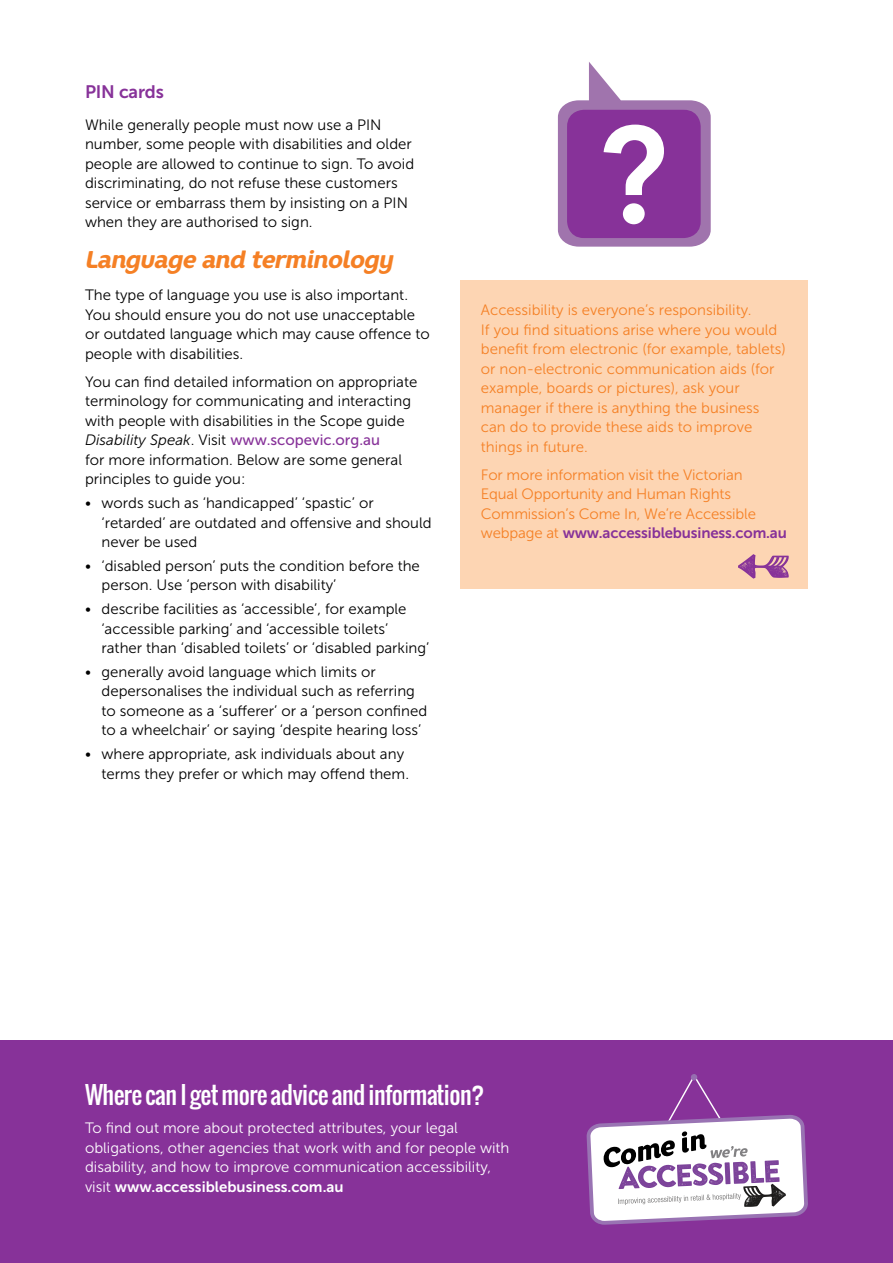
<style>
.page{position:relative;width:893px;height:1263px;background:#fff}
.page>*{position:absolute;margin:0;border:0;box-sizing:border-box;transform-origin:0 0}
.t1{font:800 136.2px "Avenir LT Std";color:#fff}
.t2{font:24px "Oswald";letter-spacing:-.02em;color:#fff}
.t3{font:italic 800 24px "Core Rhino 75";letter-spacing:-.04em;color:#f58025}
.t4{font:18px "Museo Sans 700";letter-spacing:-.01em;color:#873299}
.t5{font:15px/19.5px "Museo Sans 300";color:#000}
.t6{font:15px/19.5px "Museo Sans 300";color:#f58025}
.t7{font:15px/19.5px "Museo Sans 300";color:#fff}
.t8{font:15px "Museo Sans 500";color:#873299}
.t9{font:15px "Museo Sans 700";letter-spacing:-.01em;color:#873299}
.t10{font:15px "Museo Sans 700";color:#fff}
.s1{font-family:"Museo Sans 300";font-style:italic;color:#000}
.s2{font-family:"Museo Sans 300";color:#000}
.s3{font-family:"Museo Sans 300";color:#f58025}
.s4{font-family:"Museo Sans 300"}
</style>
<div class="page">
<div style="left:460px;top:281px;width:348px;height:308px;background:#fdd5b3"></div>
<svg style="left:738px;top:554px;width:51px;height:25px"></svg>
<svg style="left:558px;top:62px;width:153px;height:185px"></svg>
<div style="left:570px;top:112px;width:128px;height:123px;background:#873299;border-radius:14px"></div>
<div style="left:567px;top:110px;width:134px;height:128px;border:5px solid #873299;border-radius:14px"></div>
<div style="left:0;top:1041px;width:893px;height:222px;background:#873299"></div>
<svg style="left:587px;top:1074px;width:221px;height:151px"></svg>
<p class="t4" style="left:85px;top:81px;width:80px">PIN cards</p>
<p class="t5" style="left:85px;top:115px;width:331px">While generally people must now use a PIN number, some people with disabilities and older people are allowed to continue to sign. To avoid discriminating, do not refuse these customers service or embarrass them by insisting on a PIN when they are authorised to sign.</p>
<h2 class="t3" style="left:85px;top:244px;width:310px">Language and terminology</h2>
<p class="t5" style="left:85px;top:285px;width:346px">The type of language you use is also important.<br>You should ensure you do not use unacceptable or outdated language which may cause offence to people with disabilities.</p>
<p class="t5" style="left:85px;top:372px;width:334px">You can find detailed information on appropriate terminology for communicating and interacting with people with disabilities in the Scope guide</p>
<p class="t8" style="left:85px;top:432px;width:297px"><span class="s1">Disability Speak</span><span class="s2">. Visit</span> www.scopevic.org.au</p>
<p class="t5" style="left:85px;top:450px;width:319px">for more information. Below are some general principles to guide you:</p>
<p class="t5" style="left:102px;top:493px;width:332px;text-indent:-16px">• words such as ‘handicapped’ ‘spastic’ or ‘retarded’ are outdated and offensive and should never be used</p>
<p class="t5" style="left:102px;top:556px;width:320px;text-indent:-16px">• ‘disabled person’ puts the condition before the person. Use ‘person with disability’</p>
<p class="t5" style="left:102px;top:599px;width:329px;text-indent:-16px">• describe facilities as ‘accessible’, for example ‘accessible parking’ and ‘accessible toilets’ rather than ‘disabled toilets’ or ‘disabled parking’</p>
<p class="t5" style="left:102px;top:662px;width:327px;text-indent:-16px">• generally avoid language which limits or depersonalises the individual such as referring to someone as a ‘sufferer’ or a ‘person confined to a wheelchair’ or saying ‘despite hearing loss’</p>
<p class="t5" style="left:102px;top:744px;width:309px;text-indent:-16px">• where appropriate, ask individuals about any terms they prefer or which may offend them.</p>
<h1 class="t1" style="left:597px;top:96px;width:72px">?</h1>
<p class="t6" style="left:481px;top:300px;width:306px">Accessibility is everyone’s responsibility.<br>If you find situations arise where you would benefit from electronic (for example, tablets) or non-electronic communication aids (for example, boards or pictures), ask your manager if there is anything the business can do to provide these aids to improve things in future.</p>
<p class="t6" style="left:481px;top:465px;width:277px">For more information visit the Victorian<br>Equal Opportunity and Human Rights<br>Commission’s Come In, We’re Accessible</p>
<p class="t9" style="left:481px;top:525px;width:307px"><span class="s3">webpage at</span> www.accessiblebusiness.com.au</p>
<h2 class="t2" style="left:85px;top:1077px;width:401px">Where can I get more advice and information?</h2>
<p class="t7" style="left:85px;top:1118px;width:426px">To find out more about protected attributes, your legal obligations, other agencies that work with and for people with disability, and how to improve communication accessibility,</p>
<p class="t10" style="left:85px;top:1178px;width:260px"><span class="s4">visit</span> www.accessiblebusiness.com.au</p>
</div>
